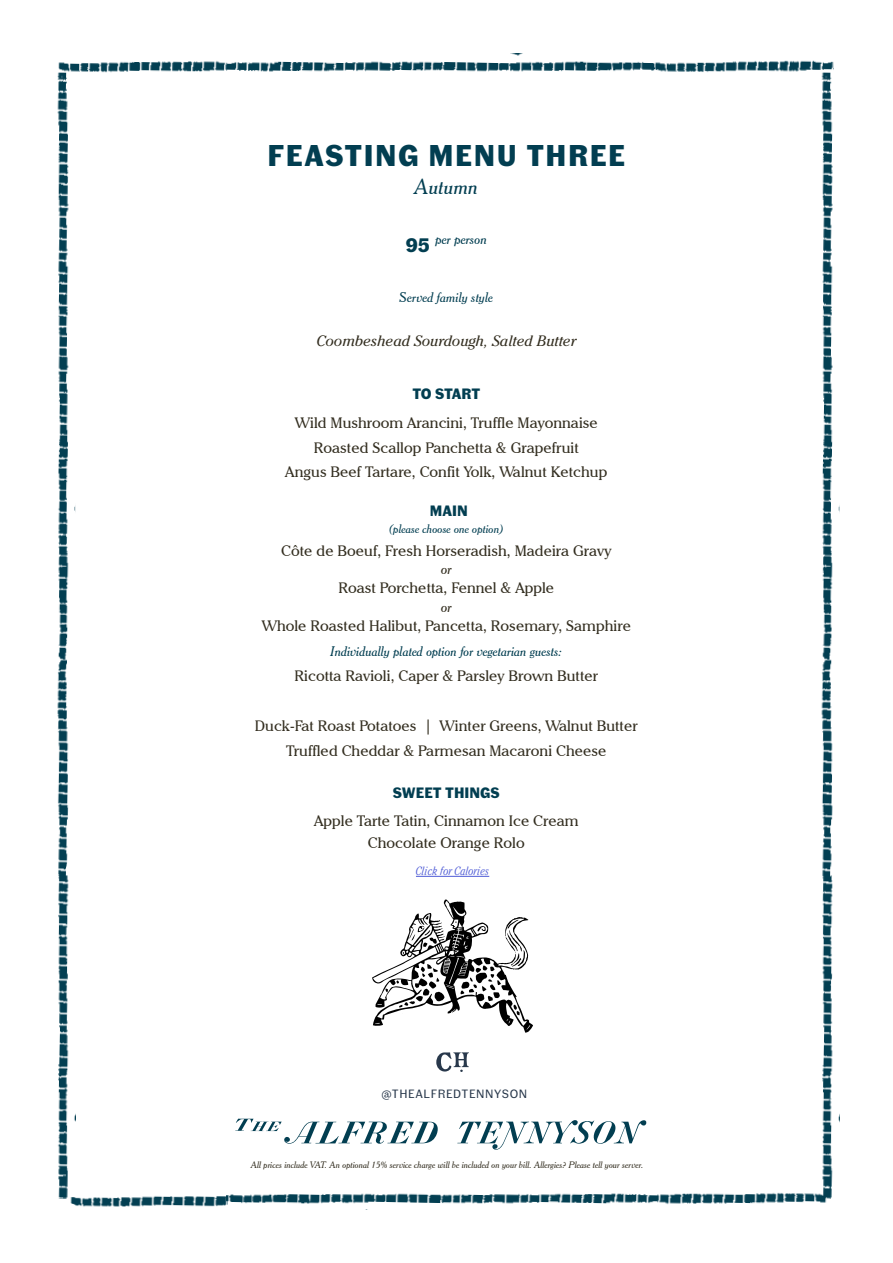
<style>
.page{position:relative;width:893px;height:1263px;background:#fff}
.page>*{position:absolute;margin:0;border:0;box-sizing:border-box;transform-origin:0 0}
.t1{font:700 30px "Fann Grotesque Trial";letter-spacing:.05em;color:#023e51}
.t2{font:italic 21px "Cheltenham BT";color:#023e51}
.t3{font:15px/24.3px "Cheltenham IT Cby BT";color:#332e20;text-align:center}
.t4{font:italic 15px "Cheltenham Std";color:#332e20}
.t5{font:700 15px "Fann Grotesque";color:#023e51}
.t6{font:italic 15px "Cheltenham BT";color:#332e20}
.t7{font:italic 13.95px "Cheltenham BT";color:#023e51}
.t8{font:italic 13.5px "Cheltenham BT";color:#023e51}
.t9{font:italic 12px "Cheltenham BT";color:#023e51}
.t10{font:12px "Fann Grotesque";letter-spacing:.05em;color:#28384b}
.t11{font:italic 300 condensed 12px "Cheltenham Std";color:#4f5cd6}
.t12{font:italic 9.15px "Cheltenham BT";color:#332e20}
.s1{font-family:"Fann Grotesque";font-weight:700;font-style:normal;font-size:19.5px}
</style>
<div class="page">
<img style="left:57px;top:75px;width:18px;height:580px">
<img style="left:57px;top:655px;width:18px;height:544px">
<img style="left:821px;top:75px;width:18px;height:580px">
<img style="left:821px;top:655px;width:18px;height:543px">
<img style="left:57px;top:53px;width:593px;height:22px">
<img style="left:650px;top:60px;width:183px;height:15px">
<img style="left:66px;top:1188px;width:763px;height:19px">
<svg style="left:235px;top:1119px;width:412px;height:31px"></svg>
<svg style="left:372px;top:899px;width:161px;height:134px"></svg>
<svg style="left:436px;top:1052px;width:33px;height:20px"></svg>
<hr style="left:416px;top:876px;width:73px;height:1px;background:#4f5cd6">
<h1 class="t1" style="left:267px;top:142px;width:359px">FEASTING MENU THREE</h1>
<h2 class="t2" style="left:414px;top:174px;width:65px">Autumn</h2>
<p class="t7" style="left:405px;top:231px;width:83px"><span class="s1">95</span> per person</p>
<p class="t8" style="left:399px;top:289px;width:95px">Served family style</p>
<p class="t4" style="left:317px;top:332px;width:261px">Coombeshead Sourdough, Salted Butter</p>
<p class="t5" style="left:412px;top:385px;width:69px">TO START</p>
<p class="t3" style="left:285px;top:411px;width:324px">Wild Mushroom Arancini, Truffle Mayonnaise<br>Roasted Scallop Panchetta &amp; Grapefruit<br>Angus Beef Tartare, Confit Yolk, Walnut Ketchup</p>
<p class="t5" style="left:430px;top:502px;width:39px">MAIN</p>
<p class="t9" style="left:389px;top:521px;width:116px">(please choose one option)</p>
<p class="t3" style="left:281px;top:538px;width:332px">Côte de Boeuf, Fresh Horseradish, Madeira Gravy</p>
<p class="t6" style="left:441px;top:560px;width:12px">or</p>
<p class="t3" style="left:338px;top:576px;width:217px">Roast Porchetta, Fennel &amp; Apple</p>
<p class="t6" style="left:441px;top:598px;width:12px">or</p>
<p class="t3" style="left:262px;top:613px;width:371px">Whole Roasted Halibut, Pancetta, Rosemary, Samphire</p>
<p class="t8" style="left:330px;top:643px;width:233px">Individually plated option for vegetarian guests:</p>
<p class="t3" style="left:295px;top:663px;width:305px">Ricotta Ravioli, Caper &amp; Parsley Brown Butter</p>
<p class="t3" style="left:255px;top:713px;width:384px;line-height:24.9px">Duck-Fat Roast Potatoes | Winter Greens, Walnut Butter<br>Truffled Cheddar &amp; Parmesan Macaroni Cheese</p>
<p class="t5" style="left:393px;top:784px;width:109px">SWEET THINGS</p>
<p class="t3" style="left:314px;top:809px;width:266px;line-height:21.6px">Apple Tarte Tatin, Cinnamon Ice Cream<br>Chocolate Orange Rolo</p>
<p class="t11" style="left:416px;top:864px;width:75px">Click for Calories</p>
<p class="t10" style="left:381px;top:1086px;width:148px">@THEALFREDTENNYSON</p>
<p class="t12" style="left:251px;top:1159px;width:394px">All prices include VAT. An optional 15% service charge will be included on your bill. Allergies? Please tell your server.</p>
</div>
